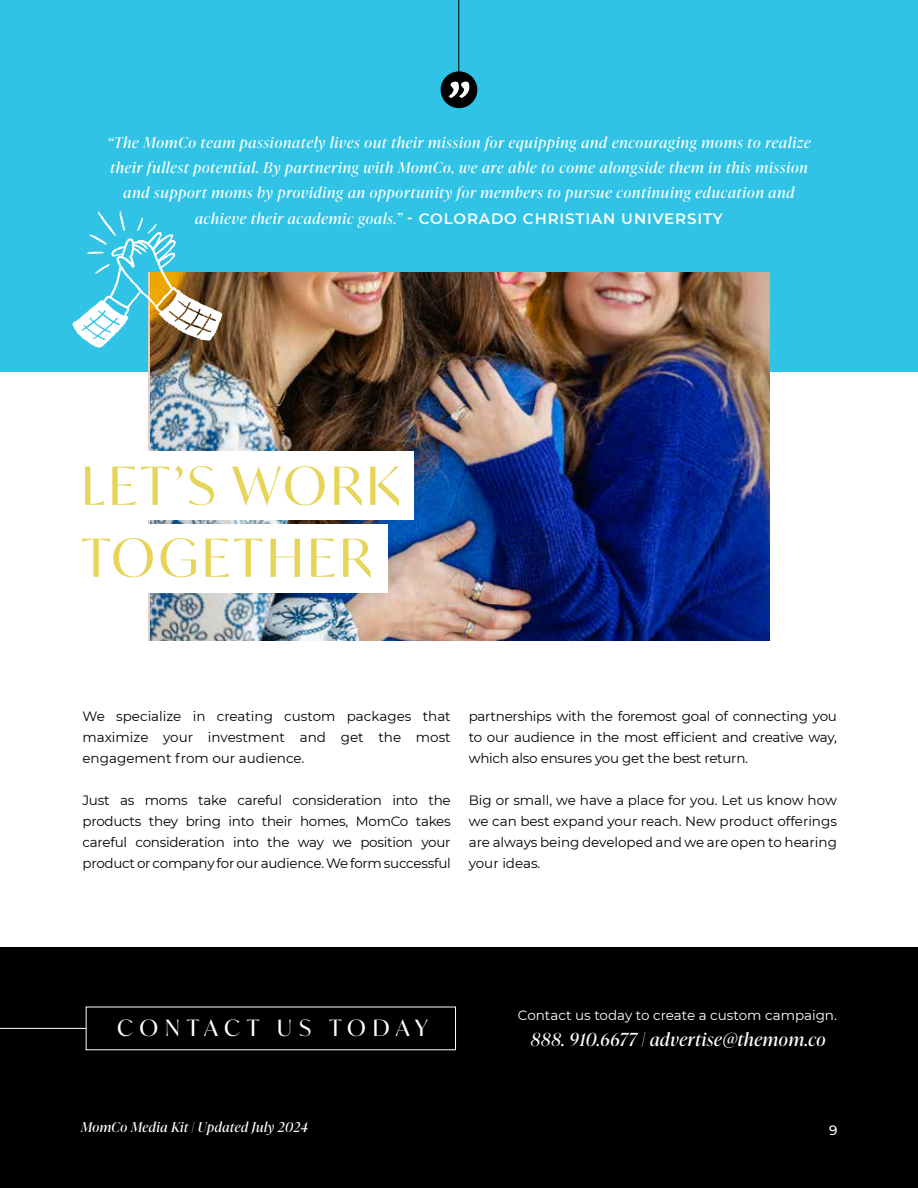
<style>
.page{position:relative;width:918px;height:1188px;background:#fff}
.page>*{position:absolute;margin:0;border:0;box-sizing:border-box;transform-origin:0 0}
.t1{font:52.5px/72px "Ivy Mode";letter-spacing:.07em;color:#e7d55a}
.t2{font:22.5px "Ivy Mode";letter-spacing:.3em;color:#fff}
.t3{font:italic 18px "Ivy Presto Display";letter-spacing:.04em;color:#fff}
.t4{font:italic 15px/25.2px "Ivy Presto Display";letter-spacing:.06em;color:#fff;text-align:center}
.t5{font:600 15px "Montserrat";letter-spacing:.06em;color:#fff}
.t6{font:13.5px/21px "Montserrat";letter-spacing:-.015em;color:#000;text-align:justify}
.t7{font:13.5px "Montserrat";color:#fff}
.t8{font:italic 13.5px "Ivy Presto Display";letter-spacing:.04em;color:#fff}
.t9{font:500 13.5px "Montserrat";color:#fff}
.s1{font-family:"Ivy Presto Display";font-weight:400;font-style:italic}
</style>
<div class="page">
<div style="left:0;top:948px;width:918px;height:240px;background:#000"></div>
<hr style="left:0;top:1028px;width:86px;height:1px;background:#fff">
<div style="left:0;top:0;width:918px;height:372px;background:#30c3e5"></div>
<hr style="left:458px;top:0;width:1px;height:90px;background:#000">
<div style="left:441px;top:71px;width:36px;height:37px;background:#000;border-radius:50%"></div>
<svg style="left:449px;top:82px;width:20px;height:16px"></svg>
<img style="left:150px;top:272px;width:620px;height:369px">
<div style="left:113px;top:451px;width:301px;height:68px;background:#fff"></div>
<div style="left:107px;top:525px;width:281px;height:68px;background:#fff"></div>
<svg style="left:72px;top:211px;width:151px;height:137px"></svg>
<p class="t4" style="left:107px;top:129px;width:705px">“The MomCo team passionately lives out their mission for equipping and encouraging moms to realize their fullest potential. By partnering with MomCo, we are able to come alongside them in this mission and support moms by providing an opportunity for members to pursue continuing education and</p>
<p class="t5" style="left:195px;top:208px;width:529px"><span class="s1">achieve their academic goals.”</span> - COLORADO CHRISTIAN UNIVERSITY</p>
<h1 class="t1" style="left:81px;top:449px;width:320px">LET’S WORK<br>TOGETHER</h1>
<p class="t6" style="left:82px;top:705px;width:370px">We specialize in creating custom packages that maximize your investment and get the most engagement from our audience.</p>
<p class="t6" style="left:82px;top:789px;width:370px">Just as moms take careful consideration into the products they bring into their homes, MomCo takes careful consideration into the way we position your product or company for our audience. We form successful</p>
<p class="t6" style="left:469px;top:705px;width:370px">partnerships with the foremost goal of connecting you to our audience in the most efficient and creative way, which also ensures you get the best return.</p>
<p class="t6" style="left:469px;top:789px;width:370px">Big or small, we have a place for you. Let us know how we can best expand your reach. New product offerings are always being developed and we are open to hearing your ideas.</p>
<h2 class="t2" style="left:117px;top:1012px;width:313px">CONTACT US TODAY</h2>
<p class="t7" style="left:518px;top:1006px;width:321px">Contact us today to create a custom campaign.</p>
<h3 class="t3" style="left:531px;top:1027px;width:297px">888. 910.6677 | advertise@themom.co</h3>
<p class="t8" style="left:81px;top:1118px;width:229px">MomCo Media Kit | Updated July 2024</p>
<p class="t9" style="left:829px;top:1121px;width:10px">9</p>
</div>
